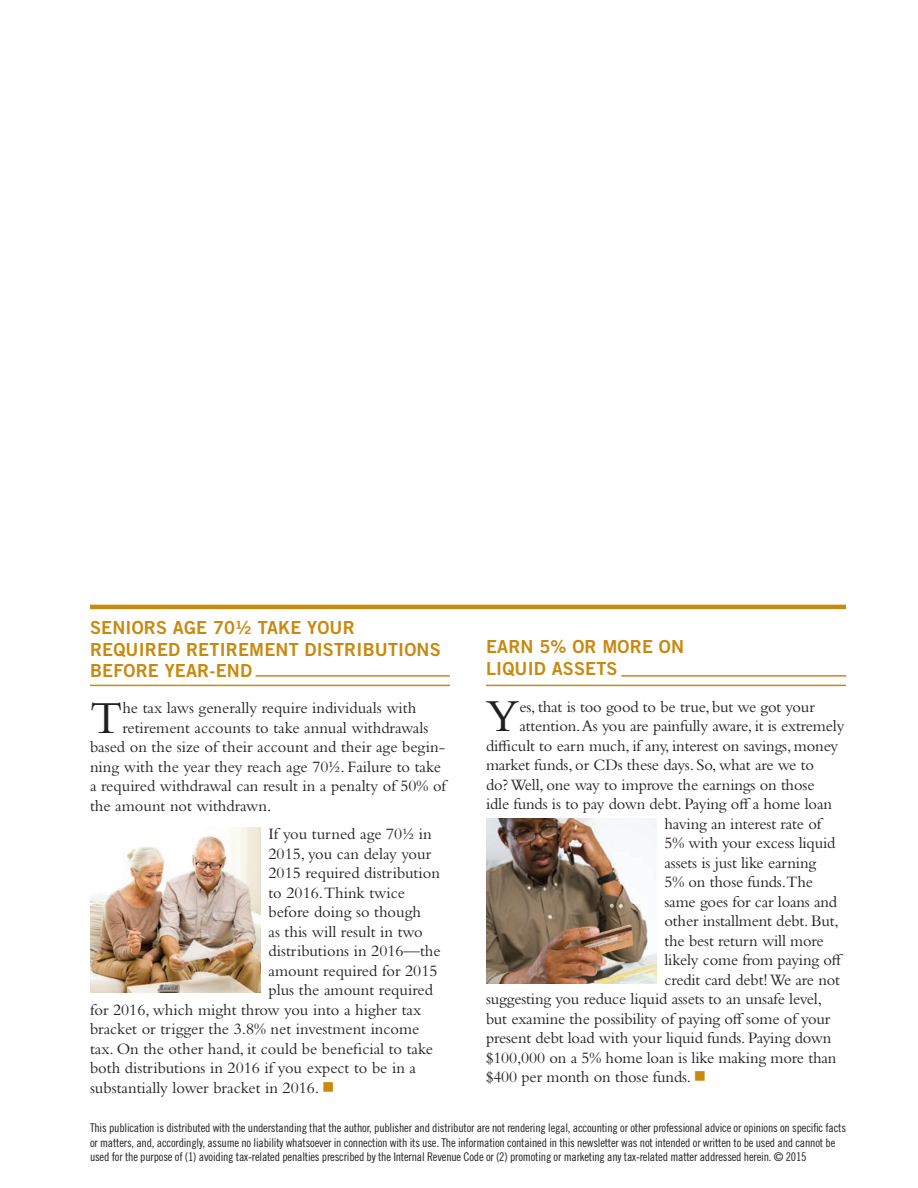
<style>
.page{position:relative;width:918px;height:1188px;background:#fff}
.page>*{position:absolute;margin:0;border:0;box-sizing:border-box;transform-origin:0 0}
.t1{font:47.85px "Bembo Std";color:#231f20}
.t2{font:18px/21.6px "Trade Gothic LT Std Bd 2";letter-spacing:.01em;color:#c8890e}
.t3{font:16.5px "Bembo Std";letter-spacing:-.01em;color:#231f20}
.t4{font:12px/14.4px "Trade Gothic LT Std Cn 18";letter-spacing:-.015em;color:#231f20}
.s1{color:#c8890e}
</style>
<div class="page">
<hr style="left:90px;top:605px;width:756px;height:4px;background:#c8890e">
<hr style="left:256px;top:675px;width:194px;height:2px;background:#c8890e">
<hr style="left:90px;top:685px;width:360px;height:1px;background:#c8890e">
<hr style="left:621px;top:675px;width:225px;height:2px;background:#c8890e">
<hr style="left:486px;top:685px;width:360px;height:1px;background:#c8890e">
<img style="left:90px;top:828px;width:171px;height:165px">
<img style="left:486px;top:819px;width:171px;height:165px">
<p class="t2" style="left:90px;top:616px;width:352px">SENIORS AGE 70½ TAKE YOUR<br>REQUIRED RETIREMENT DISTRIBUTIONS<br>BEFORE YEAR-END</p>
<h1 class="t1" style="left:90px;top:690px;width:34px">T</h1>
<p class="t3" style="left:122px;top:698px;width:295px">he tax laws generally require individuals with</p>
<p class="t3" style="left:122px;top:718px;width:307px">retirement accounts to take annual withdrawals</p>
<p class="t3" style="left:90px;top:737px;width:357px">based on the size of their account and their age begin-</p>
<p class="t3" style="left:90px;top:757px;width:353px">ning with the year they reach age 70½. Failure to take</p>
<p class="t3" style="left:90px;top:776px;width:358px">a required withdrawal can result in a penalty of 50% of</p>
<p class="t3" style="left:90px;top:796px;width:183px">the amount not withdrawn.</p>
<p class="t3" style="left:269px;top:824px;width:165px">If you turned age 70½ in</p>
<p class="t3" style="left:269px;top:844px;width:164px">2015, you can delay your</p>
<p class="t3" style="left:269px;top:863px;width:173px">2015 required distribution</p>
<p class="t3" style="left:269px;top:883px;width:138px">to 2016.Think twice</p>
<p class="t3" style="left:269px;top:902px;width:154px">before doing so though</p>
<p class="t3" style="left:269px;top:922px;width:156px">as this will result in two</p>
<p class="t3" style="left:269px;top:941px;width:174px">distributions in 2016—the</p>
<p class="t3" style="left:269px;top:961px;width:171px">amount required for 2015</p>
<p class="t3" style="left:269px;top:980px;width:166px">plus the amount required</p>
<p class="t3" style="left:90px;top:1000px;width:333px">for 2016, which might throw you into a higher tax</p>
<p class="t3" style="left:90px;top:1019px;width:331px">bracket or trigger the 3.8% net investment income</p>
<p class="t3" style="left:90px;top:1039px;width:345px">tax. On the other hand, it could be beneficial to take</p>
<p class="t3" style="left:90px;top:1058px;width:328px">both distributions in 2016 if you expect to be in a</p>
<p class="t3" style="left:90px;top:1078px;width:246px">substantially lower bracket in 2016. <span class="s1">■</span></p>
<p class="t2" style="left:486px;top:636px;width:200px">EARN 5% OR MORE ON<br>LIQUID ASSETS</p>
<h1 class="t1" style="left:486px;top:688px;width:35px">Y</h1>
<p class="t3" style="left:519px;top:697px;width:297px">es, that is too good to be true, but we got your</p>
<p class="t3" style="left:519px;top:716px;width:327px">attention. As you are painfully aware, it is extremely</p>
<p class="t3" style="left:486px;top:736px;width:354px">difficult to earn much, if any, interest on savings, money</p>
<p class="t3" style="left:486px;top:755px;width:329px">market funds, or CDs these days. So, what are we to</p>
<p class="t3" style="left:486px;top:775px;width:330px">do? Well, one way to improve the earnings on those</p>
<p class="t3" style="left:486px;top:794px;width:348px">idle funds is to pay down debt. Paying off a home loan</p>
<p class="t3" style="left:665px;top:814px;width:158px">having an interest rate of</p>
<p class="t3" style="left:665px;top:833px;width:173px">5% with your excess liquid</p>
<p class="t3" style="left:665px;top:853px;width:153px">assets is just like earning</p>
<p class="t3" style="left:665px;top:872px;width:150px">5% on those funds.The</p>
<p class="t3" style="left:665px;top:892px;width:174px">same goes for car loans and</p>
<p class="t3" style="left:665px;top:911px;width:176px">other installment debt. But,</p>
<p class="t3" style="left:665px;top:931px;width:161px">the best return will more</p>
<p class="t3" style="left:665px;top:950px;width:180px">likely come from paying off</p>
<p class="t3" style="left:665px;top:970px;width:177px">credit card debt! We are not</p>
<p class="t3" style="left:486px;top:989px;width:337px">suggesting you reduce liquid assets to an unsafe level,</p>
<p class="t3" style="left:486px;top:1009px;width:346px">but examine the possibility of paying off some of your</p>
<p class="t3" style="left:486px;top:1028px;width:347px">present debt load with your liquid funds. Paying down</p>
<p class="t3" style="left:486px;top:1048px;width:352px">$100,000 on a 5% home loan is like making more than</p>
<p class="t3" style="left:486px;top:1067px;width:222px">$400 per month on those funds. <span class="s1">■</span></p>
<p class="t4" style="left:90px;top:1121px;width:758px">This publication is distributed with the understanding that the author, publisher and distributor are not rendering legal, accounting or other professional advice or opinions on specific facts or matters, and, accordingly, assume no liability whatsoever in connection with its use. The information contained in this newsletter was not intended or written to be used and cannot be used for the purpose of (1) avoiding tax-related penalties prescribed by the Internal Revenue Code or (2) promoting or marketing any tax-related matter addressed herein. © 2015</p>
</div>
